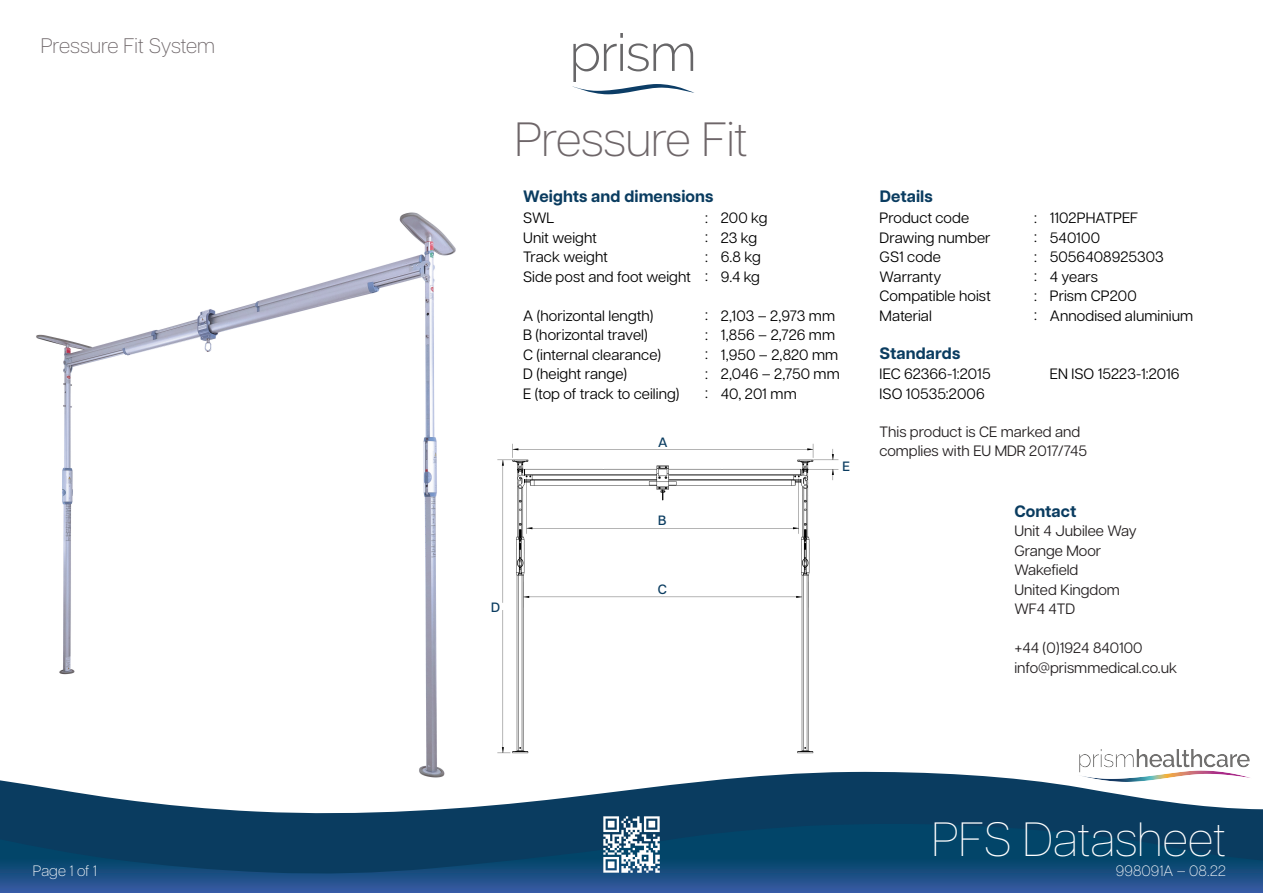
<style>
.page{position:relative;width:1263px;height:893px;background:#fff}
.page>*{position:absolute;margin:0;border:0;box-sizing:border-box;transform-origin:0 0}
.t1{font:100 48px "Articulat CF";color:#fff}
.t2{font:200 48px "Articulat CF";letter-spacing:-.01em;color:#6e6669}
.t3{font:200 21px "Articulat CF";letter-spacing:-.01em;color:#6e6669}
.t4{font:700 16.5px "Articulat CF";letter-spacing:.005em;color:#0a3c60}
.t5{font:15px/19.5px "Articulat CF";letter-spacing:.005em;color:#000001}
.t6{font:15px/19.5px "Articulat CF";color:#231f20}
.t7{font:200 15px "Articulat CF";letter-spacing:.005em;color:#fff}
.t8{font:15px/19.5px "Articulat CF";letter-spacing:-.035em;color:#000001}
.t9{font:500 13.5px "Articulat CF";color:#0a3c60}
</style>
<div class="page">
<img style="left:497px;top:443px;width:342px;height:311px">
<svg style="left:0;top:771px;width:1263px;height:53px;fill:#0a3c60"></svg>
<svg style="left:0;top:824px;width:1263px;height:69px;background:#124774"></svg>
<img style="left:601px;top:814px;width:61px;height:60px">
<svg style="left:572px;top:33px;width:122px;height:61px"></svg>
<img style="left:33px;top:212px;width:433px;height:570px">
<img style="left:1077px;top:749px;width:174px;height:33px">
<h2 class="t3" style="left:41px;top:31px;width:176px">Pressure Fit System</h2>
<h1 class="t2" style="left:515px;top:105px;width:235px">Pressure Fit</h1>
<p class="t4" style="left:523px;top:184px;width:192px">Weights and dimensions</p>
<p class="t5" style="left:523px;top:207px;width:169px">SWL<br>Unit weight<br>Track weight<br>Side post and foot weight</p>
<p class="t5" style="left:523px;top:305px;width:158px">A (horizontal length)<br>B (horizontal travel)<br>C (internal clearance)<br>D (height range)<br>E (top of track to ceiling)</p>
<p class="t5" style="left:705px;top:207px;width:4px;text-align:justify">: : : :</p>
<p class="t5" style="left:705px;top:304px;width:4px;text-align:justify">: : : : :</p>
<p class="t8" style="left:721px;top:207px;width:48px">200 kg<br>23 kg<br>6.8 kg<br>9.4 kg</p>
<p class="t5" style="left:721px;top:305px;width:120px">2,103 – 2,973 mm<br>1,856 – 2,726 mm<br>1,950 – 2,820 mm<br>2,046 – 2,750 mm<br>40, 201 mm</p>
<p class="t9" style="left:658px;top:432px;width:11px">A</p>
<p class="t9" style="left:842px;top:456px;width:9px">E</p>
<p class="t9" style="left:658px;top:511px;width:10px">B</p>
<p class="t9" style="left:491px;top:597px;width:10px">D</p>
<p class="t9" style="left:658px;top:580px;width:11px">C</p>
<p class="t4" style="left:880px;top:184px;width:55px">Details</p>
<p class="t5" style="left:879px;top:207px;width:113px">Product code<br>Drawing number<br>GS1 code<br>Warranty<br>Compatible hoist<br>Material</p>
<p class="t4" style="left:879px;top:341px;width:82px">Standards</p>
<p class="t5" style="left:879px;top:363px;width:112px">IEC 62366-1:2015<br>ISO 10535:2006</p>
<p class="t5" style="left:1034px;top:207px;width:4px;text-align:justify">: : : : : :</p>
<p class="t5" style="left:1050px;top:207px;width:145px">1102PHATPEF<br>540100<br>5056408925303<br>4 years<br>Prism CP200<br>Annodised aluminium</p>
<p class="t5" style="left:1050px;top:363px;width:131px">EN ISO 15223-1:2016</p>
<p class="t6" style="left:879px;top:420px;width:209px">This product is CE marked and complies with EU MDR 2017/745</p>
<p class="t4" style="left:1014px;top:499px;width:63px">Contact</p>
<p class="t6" style="left:1014px;top:520px;width:124px">Unit 4 Jubilee Way<br>Grange Moor<br>Wakefield<br>United Kingdom<br>WF4 4TD</p>
<p class="t6" style="left:1014px;top:637px;width:164px">+44 (0)1924 840100 info@prismmedical.co.uk</p>
<h1 class="t1" style="left:932px;top:805px;width:296px">PFS Datasheet</h1>
<p class="t7" style="left:33px;top:860px;width:66px">Page 1 of 1</p>
<p class="t7" style="left:1116px;top:860px;width:112px">998091A – 08.22</p>
</div>
